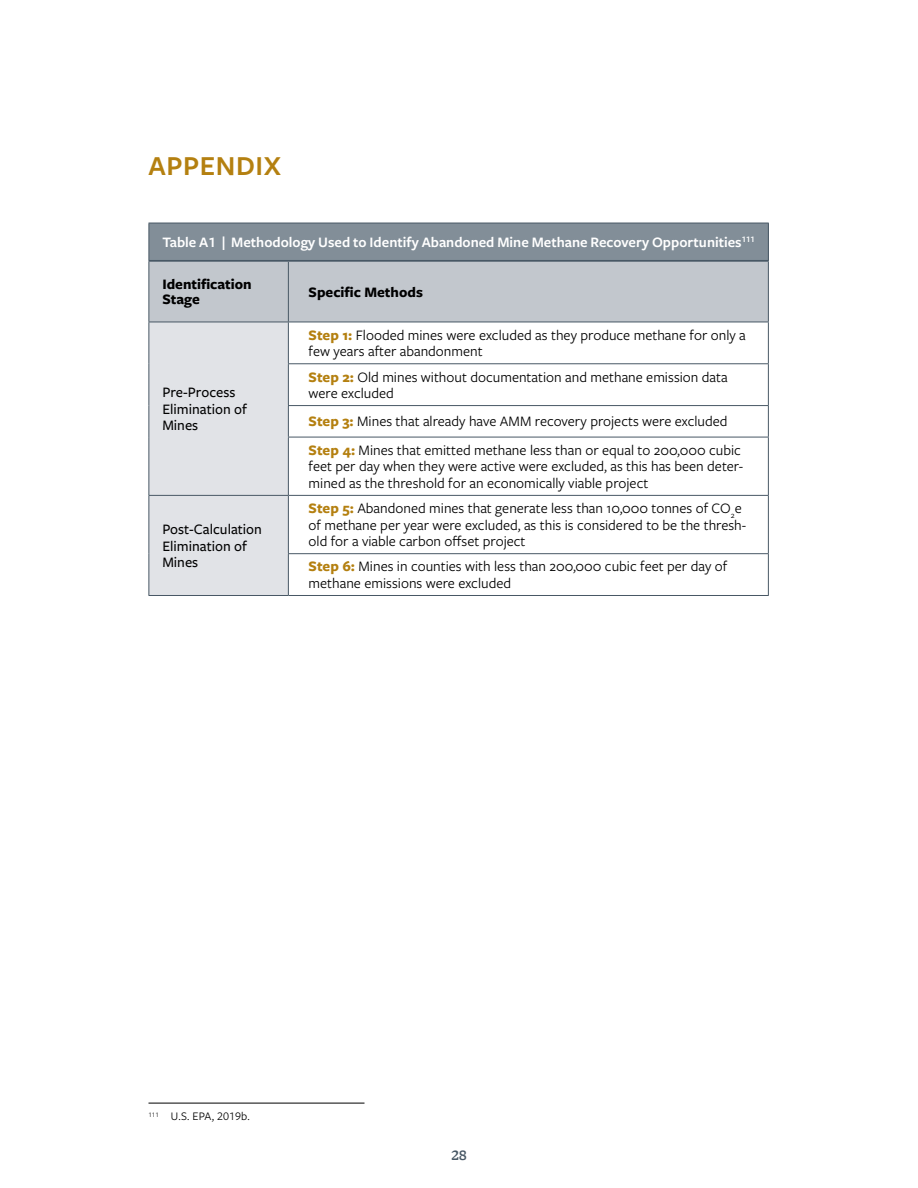
<style>
.page{position:relative;width:918px;height:1188px;background:#fff}
.page>*{position:absolute;margin:0;border:0;box-sizing:border-box;transform-origin:0 0}
.t1{font:600 28.5px "Freight Sans Pro";letter-spacing:.02em;color:#b48010}
.t2{font:15px/16.5px "Freight Sans Pro";color:#000}
.t3{font:600 15px "Freight Sans Pro";color:#fff}
.t4{font:500 15px/16.5px "Freight Sans Pro";color:#000}
.t5{font:700 15px/15px "Freight Sans Pro";color:#000}
.t6{font:600 15px "Freight Micro Pro";color:#485865}
.t7{font:12px "Freight Sans Pro";color:#000}
.s1{font-weight:700;color:#b48010}
</style>
<div class="page">
<div style="left:149px;top:223px;width:619px;height:37px;background:#828e98"></div>
<hr style="left:148px;top:223px;width:621px;height:1px;background:#485865">
<hr style="left:148px;top:223px;width:1px;height:37px;background:#485865">
<hr style="left:768px;top:223px;width:1px;height:37px;background:#485865">
<hr style="left:148px;top:260px;width:621px;height:1px;background:#485865">
<svg style="left:149px;top:262px;width:619px;height:333px"></svg>
<hr style="left:288px;top:262px;width:1px;height:60px;background:#485865">
<hr style="left:288px;top:322px;width:1px;height:41px;background:#485865">
<hr style="left:288px;top:363px;width:481px;height:1px;background:#485865">
<hr style="left:288px;top:364px;width:1px;height:41px;background:#485865">
<hr style="left:288px;top:405px;width:481px;height:1px;background:#485865">
<hr style="left:288px;top:406px;width:1px;height:31px;background:#485865">
<hr style="left:288px;top:437px;width:481px;height:1px;background:#485865">
<hr style="left:288px;top:437px;width:1px;height:58px;background:#485865">
<hr style="left:148px;top:495px;width:140px;height:1px;background:#485865">
<hr style="left:288px;top:495px;width:481px;height:1px;background:#485865">
<hr style="left:288px;top:496px;width:1px;height:57px;background:#485865">
<hr style="left:288px;top:553px;width:481px;height:1px;background:#485865">
<hr style="left:288px;top:554px;width:1px;height:41px;background:#485865">
<hr style="left:148px;top:322px;width:1px;height:42px;background:#485865">
<hr style="left:148px;top:364px;width:1px;height:42px;background:#485865">
<hr style="left:148px;top:406px;width:1px;height:31px;background:#485865">
<hr style="left:148px;top:437px;width:1px;height:58px;background:#485865">
<hr style="left:768px;top:322px;width:1px;height:41px;background:#485865">
<hr style="left:768px;top:364px;width:1px;height:41px;background:#485865">
<hr style="left:768px;top:406px;width:1px;height:31px;background:#485865">
<hr style="left:768px;top:437px;width:1px;height:58px;background:#485865">
<hr style="left:148px;top:496px;width:1px;height:58px;background:#485865">
<hr style="left:148px;top:554px;width:1px;height:41px;background:#485865">
<hr style="left:148px;top:595px;width:140px;height:1px;background:#485865">
<hr style="left:768px;top:496px;width:1px;height:57px;background:#485865">
<hr style="left:768px;top:554px;width:1px;height:41px;background:#485865">
<hr style="left:288px;top:595px;width:481px;height:1px;background:#485865">
<hr style="left:148px;top:261px;width:140px;height:1px;background:#485865">
<hr style="left:148px;top:262px;width:1px;height:60px;background:#485865">
<hr style="left:288px;top:261px;width:481px;height:1px;background:#485865">
<hr style="left:768px;top:262px;width:1px;height:60px;background:#485865">
<hr style="left:148px;top:322px;width:140px;height:1px;background:#485865">
<hr style="left:288px;top:322px;width:481px;height:1px;background:#485865">
<hr style="left:148px;top:1103px;width:216px;height:1px;background:#000">
<h1 class="t1" style="left:148px;top:147px;width:134px">APPENDIX</h1>
<p class="t3" style="left:162px;top:232px;width:594px">Table A1 | Methodology Used to Identify Abandoned Mine Methane Recovery Opportunities<sup>111</sup></p>
<p class="t5" style="left:162px;top:276px;width:91px">Identification<br>Stage</p>
<p class="t5" style="left:309px;top:284px;width:116px">Specific Methods</p>
<p class="t4" style="left:162px;top:384px;width:86px">Pre-Process<br>Elimination of<br>Mines</p>
<p class="t4" style="left:162px;top:520px;width:101px">Post-Calculation<br>Elimination of<br>Mines</p>
<p class="t2" style="left:309px;top:326px;width:439px"><span class="s1">Step 1:</span> Flooded mines were excluded as they produce methane for only a few years after abandonment</p>
<p class="t2" style="left:309px;top:368px;width:421px"><span class="s1">Step 2:</span> Old mines without documentation and methane emission data were excluded</p>
<p class="t2" style="left:309px;top:407px;width:434px;line-height:28.3px"><span class="s1">Step 3:</span> Mines that already have AMM recovery projects were excluded<br><span class="s1">Step 4:</span> Mines that emitted methane less than or equal to 200,000 cubic</p>
<p class="t2" style="left:309px;top:458px;width:436px">feet per day when they were active were excluded, as this has been deter&shy;mined as the threshold for an economically viable project</p>
<p class="t2" style="left:309px;top:499px;width:439px"><span class="s1">Step 5:</span> Abandoned mines that generate less than 10,000 tonnes of CO<sub>2</sub>e of methane per year were excluded, as this is considered to be the thresh&shy;old for a viable carbon offset project</p>
<p class="t2" style="left:309px;top:558px;width:420px"><span class="s1">Step 6:</span> Mines in counties with less than 200,000 cubic feet per day of methane emissions were excluded</p>
<p class="t7" style="left:148px;top:1109px;width:103px"><sup>111</sup> U.S. EPA, 2019b.</p>
<p class="t6" style="left:452px;top:1145px;width:16px">28</p>
</div>
